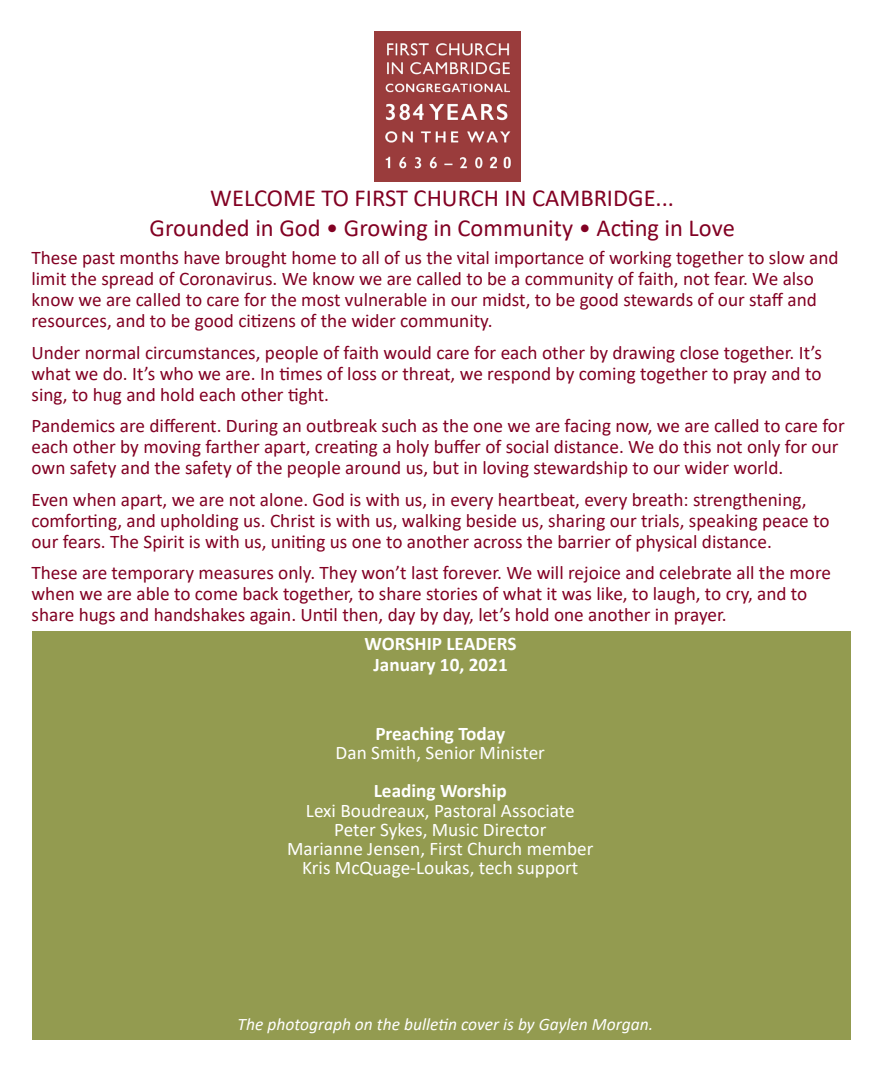
<style>
.page{position:relative;width:882px;height:1071px;background:#fff}
.page>*{position:absolute;margin:0;border:0;box-sizing:border-box;transform-origin:0 0}
.t1{font:24.5px "Calibri";color:#820123}
.Paragraph_Style_1{font:19.25px/21px "Calibri";color:#820123}
.Paragraph_Style_1-2{font:19.25px "Calibri";color:#fff}
.Paragraph_Style_1-3{font:700 19.25px "Calibri";color:#fff}
.Paragraph_Style_1-4{font:italic 17.5px "Calibri";color:#fff}
</style>
<div class="page">
<div style="left:32px;top:631px;width:818px;height:409px;background:#939b50"></div>
<img style="left:374px;top:31px;width:147px;height:150px">
<p class="t1" style="left:210px;top:181px;width:465px">WELCOME TO FIRST CHURCH IN CAMBRIDGE...</p>
<p class="t1" style="left:150px;top:211px;width:587px">Grounded in God • Growing in Community • Acting in Love</p>
<p class="Paragraph_Style_1" style="left:32px;top:247px;width:809px">These past months have brought home to all of us the vital importance of working together to slow and limit the spread of Coronavirus. We know we are called to be a community of faith, not fear. We also know we are called to care for the most vulnerable in our midst, to be good stewards of our staff and resources, and to be good citizens of the wider community.</p>
<p class="Paragraph_Style_1" style="left:32px;top:341px;width:792px;text-align:justify">Under normal circumstances, people of faith would care for each other by drawing close together. It’s what we do. It’s who we are. In times of loss or threat, we respond by coming together to pray and to sing, to hug and hold each other tight.</p>
<p class="Paragraph_Style_1" style="left:32px;top:415px;width:815px">Pandemics are different. During an outbreak such as the one we are facing now, we are called to care for each other by moving farther apart, creating a holy buffer of social distance. We do this not only for our own safety and the safety of the people around us, but in loving stewardship to our wider world.</p>
<p class="Paragraph_Style_1" style="left:32px;top:488px;width:777px">Even when apart, we are not alone. God is with us, in every heartbeat, every breath: strengthening,</p>
<p class="Paragraph_Style_1" style="left:32px;top:509px;width:800px">comforting, and upholding us. Christ is with us, walking beside us, sharing our trials, speaking peace to our fears. The Spirit is with us, uniting us one to another across the barrier of physical distance.</p>
<p class="Paragraph_Style_1" style="left:32px;top:562px;width:801px">These are temporary measures only. They won’t last forever. We will rejoice and celebrate all the more when we are able to come back together, to share stories of what it was like, to laugh, to cry, and to share hugs and handshakes again. Until then, day by day, let’s hold one another in prayer.</p>
<p class="Paragraph_Style_1-3" style="left:365px;top:630px;width:154px">WORSHIP LEADERS</p>
<p class="Paragraph_Style_1-3" style="left:373px;top:651px;width:136px">January 10, 2021</p>
<p class="Paragraph_Style_1-3" style="left:375px;top:720px;width:131px">Preaching Today</p>
<p class="Paragraph_Style_1-2" style="left:336px;top:739px;width:211px">Dan Smith, Senior Minister</p>
<p class="Paragraph_Style_1-3" style="left:374px;top:777px;width:134px">Leading Worship</p>
<p class="Paragraph_Style_1-2" style="left:306px;top:797px;width:270px">Lexi Boudreaux, Pastoral Associate</p>
<p class="Paragraph_Style_1-2" style="left:334px;top:816px;width:214px">Peter Sykes, Music Director</p>
<p class="Paragraph_Style_1-2" style="left:287px;top:835px;width:308px">Marianne Jensen, First Church member</p>
<p class="Paragraph_Style_1-2" style="left:302px;top:855px;width:278px">Kris McQuage-Loukas, tech support</p>
<p class="Paragraph_Style_1-4" style="left:238px;top:1012px;width:417px">The photograph on the bulletin cover is by Gaylen Morgan.</p>
</div>
